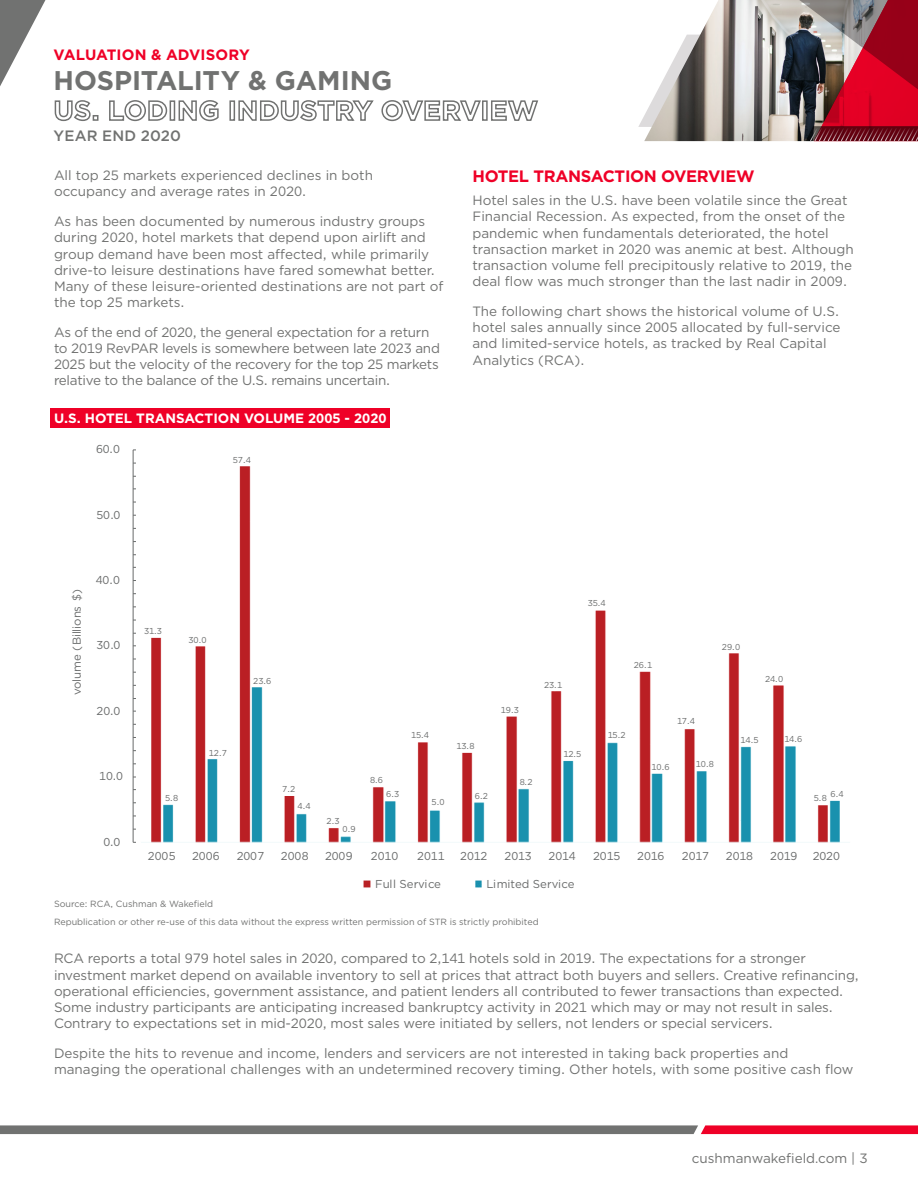
<style>
.page{position:relative;width:918px;height:1188px;background:#fff}
.page>*{position:absolute;margin:0;border:0;box-sizing:border-box;transform-origin:0 0}
.t1{font:700 27px/30px "Gotham";color:#717271}
.t2{font:700 16.5px "Gotham";letter-spacing:-.02em;color:#ef0027}
.t3{font:700 15px "Gotham";letter-spacing:.005em;color:#ef0027}
.t4{font:500 15px "Gotham";letter-spacing:.01em;color:#717271}
.t5{font:13.5px/16.2px "Gotham";letter-spacing:-.01em;color:#717271}
.Charts_Header{font:700 13.5px "Gotham";color:#fff}
.t6{font:11.4px "Gotham";letter-spacing:-.005em;color:#696b6b}
.t7{font:9px "Gotham";color:#717271}
.t8{font:8.55px "Gotham";letter-spacing:-.025em;color:#696b6b}
</style>
<div class="page">
<svg style="left:0;top:1125px;width:918px;height:9px;background:#946068"></svg>
<svg style="left:638px;top:0;width:280px;height:141px;background:#ac7f85"></svg>
<svg style="left:0;top:0;width:46px;height:86px"></svg>
<img style="left:151px;top:466px;width:633px;height:376px">
<img style="left:163px;top:686px;width:677px;height:156px">
<hr style="left:133px;top:450px;width:1px;height:392px;background:#696b6b">
<hr style="left:141px;top:842px;width:709px;height:1px;background:#f2fafb">
<svg style="left:363px;top:880px;width:8px;height:8px"></svg>
<svg style="left:475px;top:880px;width:7px;height:8px"></svg>
<div style="left:51px;top:408px;width:339px;height:19px;background:#ef0027"></div>
<p class="t3" style="left:53px;top:45px;width:198px">VALUATION &amp; ADVISORY</p>
<h1 class="t1" style="left:53px;top:65px;width:486px">HOSPITALITY &amp; GAMING<br>US. LODING INDUSTRY OVERVIEW</h1>
<p class="t4" style="left:53px;top:126px;width:129px">YEAR END 2020</p>
<p class="t5" style="left:54px;top:167px;width:321px">All top 25 markets experienced declines in both occupancy and average rates in 2020.</p>
<p class="t5" style="left:54px;top:213px;width:391px">As has been documented by numerous industry groups during 2020, hotel markets that depend upon airlift and group demand have been most affected, while primarily drive-to leisure destinations have fared somewhat better.<br>Many of these leisure-oriented destinations are not part of the top 25 markets.</p>
<p class="t5" style="left:54px;top:324px;width:387px">As of the end of 2020, the general expectation for a return to 2019 RevPAR levels is somewhere between late 2023 and 2025 but the velocity of the recovery for the top 25 markets relative to the balance of the U.S. remains uncertain.</p>
<p class="Charts_Header" style="left:54px;top:409px;width:334px">U.S. HOTEL TRANSACTION VOLUME 2005 - 2020</p>
<p class="t6" style="left:96px;top:442px;width:26px">60.0</p>
<p class="t6" style="left:96px;top:507px;width:25px">50.0</p>
<p class="t8" style="left:233px;top:454px;width:20px">57.4</p>
<p class="t2" style="left:472px;top:166px;width:284px">HOTEL TRANSACTION OVERVIEW</p>
<p class="t5" style="left:472px;top:192px;width:383px">Hotel sales in the U.S. have been volatile since the Great Financial Recession. As expected, from the onset of the pandemic when fundamentals deteriorated, the hotel transaction market in 2020 was anemic at best. Although transaction volume fell precipitously relative to 2019, the deal flow was much stronger than the last nadir in 2009.</p>
<p class="t5" style="left:472px;top:303px;width:370px">The following chart shows the historical volume of U.S. hotel sales annually since 2005 allocated by full-service and limited-service hotels, as tracked by Real Capital Analytics (RCA).</p>
<p class="t6" style="left:70px;top:695px;width:108px;rotate:-90deg">volume (Billions $)</p>
<p class="t6" style="left:96px;top:573px;width:26px">40.0</p>
<p class="t6" style="left:96px;top:638px;width:25px">30.0</p>
<p class="t6" style="left:97px;top:704px;width:25px">20.0</p>
<p class="t8" style="left:144px;top:626px;width:19px">31.3</p>
<p class="t8" style="left:188px;top:634px;width:20px">30.0</p>
<p class="t8" style="left:209px;top:747px;width:20px">12.7</p>
<p class="t8" style="left:253px;top:675px;width:20px">23.6</p>
<p class="t8" style="left:411px;top:730px;width:19px">15.4</p>
<p class="t8" style="left:457px;top:740px;width:19px">13.8</p>
<p class="t8" style="left:501px;top:704px;width:20px">19.3</p>
<p class="t8" style="left:588px;top:598px;width:20px">35.4</p>
<p class="t8" style="left:544px;top:679px;width:20px">23.1</p>
<p class="t8" style="left:563px;top:749px;width:20px">12.5</p>
<p class="t8" style="left:634px;top:659px;width:20px">26.1</p>
<p class="t8" style="left:722px;top:641px;width:20px">29.0</p>
<p class="t8" style="left:765px;top:673px;width:20px">24.0</p>
<p class="t8" style="left:608px;top:730px;width:19px">15.2</p>
<p class="t8" style="left:677px;top:716px;width:20px">17.4</p>
<p class="t8" style="left:651px;top:761px;width:20px">10.6</p>
<p class="t8" style="left:696px;top:758px;width:20px">10.8</p>
<p class="t8" style="left:741px;top:734px;width:19px">14.5</p>
<p class="t8" style="left:784px;top:734px;width:19px">14.6</p>
<p class="t6" style="left:99px;top:769px;width:25px">10.0</p>
<p class="t6" style="left:103px;top:834px;width:19px">0.0</p>
<p class="t8" style="left:370px;top:774px;width:14px">8.6</p>
<p class="t8" style="left:520px;top:777px;width:14px">8.2</p>
<p class="t8" style="left:282px;top:783px;width:15px">7.2</p>
<p class="t8" style="left:386px;top:788px;width:15px">6.3</p>
<p class="t8" style="left:830px;top:788px;width:15px">6.4</p>
<p class="t8" style="left:475px;top:790px;width:15px">6.2</p>
<p class="t8" style="left:165px;top:792px;width:14px">5.8</p>
<p class="t8" style="left:814px;top:793px;width:14px">5.8</p>
<p class="t8" style="left:432px;top:797px;width:14px">5.0</p>
<p class="t8" style="left:298px;top:800px;width:15px">4.4</p>
<p class="t8" style="left:327px;top:815px;width:15px">2.3</p>
<p class="t8" style="left:342px;top:823px;width:15px">0.9</p>
<p class="t6" style="left:148px;top:849px;width:29px">2005</p>
<p class="t6" style="left:192px;top:849px;width:29px">2006</p>
<p class="t6" style="left:237px;top:849px;width:29px">2007</p>
<p class="t6" style="left:281px;top:849px;width:29px">2008</p>
<p class="t6" style="left:325px;top:849px;width:29px">2009</p>
<p class="t6" style="left:371px;top:849px;width:29px">2010</p>
<p class="t6" style="left:417px;top:849px;width:29px">2011</p>
<p class="t6" style="left:460px;top:849px;width:29px">2012</p>
<p class="t6" style="left:504px;top:849px;width:29px">2013</p>
<p class="t6" style="left:548px;top:849px;width:29px">2014</p>
<p class="t6" style="left:593px;top:849px;width:29px">2015</p>
<p class="t6" style="left:637px;top:849px;width:29px">2016</p>
<p class="t6" style="left:682px;top:849px;width:29px">2017</p>
<p class="t6" style="left:726px;top:849px;width:29px">2018</p>
<p class="t6" style="left:770px;top:849px;width:29px">2019</p>
<p class="t6" style="left:813px;top:849px;width:29px">2020</p>
<p class="t6" style="left:375px;top:876px;width:67px">Full Service</p>
<p class="t6" style="left:486px;top:876px;width:90px">Limited Service</p>
<p class="t7" style="left:54px;top:898px;width:161px">Source: RCA, Cushman &amp; Wakefield</p>
<p class="t7" style="left:54px;top:916px;width:486px">Republication or other re-use of this data without the express written permission of STR is strictly prohibited</p>
<p class="t5" style="left:54px;top:950px;width:807px">RCA reports a total 979 hotel sales in 2020, compared to 2,141 hotels sold in 2019. The expectations for a stronger investment market depend on available inventory to sell at prices that attract both buyers and sellers. Creative refinancing, operational efficiencies, government assistance, and patient lenders all contributed to fewer transactions than expected.<br>Some industry participants are anticipating increased bankruptcy activity in 2021 which may or may not result in sales.<br>Contrary to expectations set in mid-2020, most sales were initiated by sellers, not lenders or special servicers.</p>
<p class="t5" style="left:54px;top:1045px;width:801px">Despite the hits to revenue and income, lenders and servicers are not interested in taking back properties and managing the operational challenges with an undetermined recovery timing. Other hotels, with some positive cash flow</p>
<p class="t5" style="left:692px;top:1150px;width:177px">cushmanwakefield.com | 3</p>
</div>
